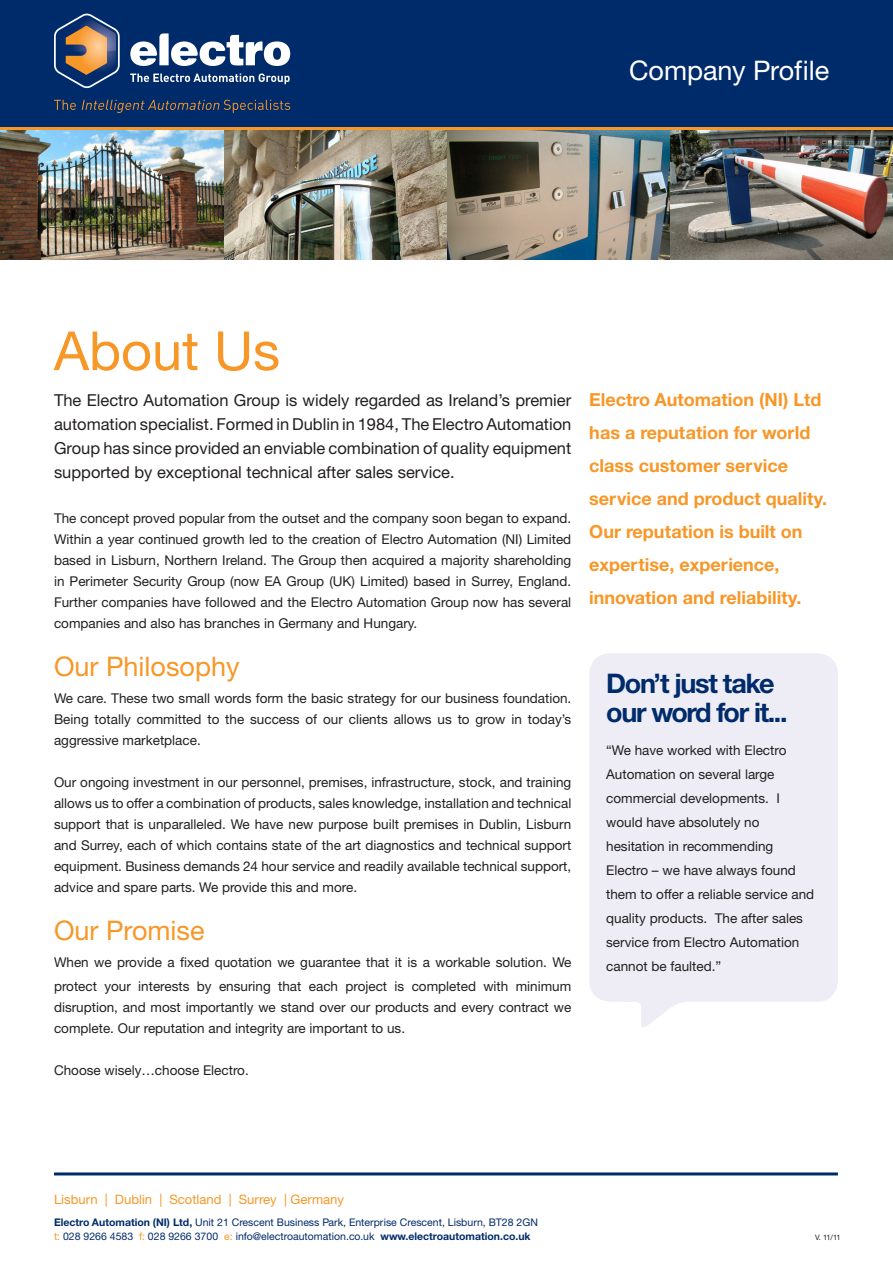
<style>
.page{position:relative;width:893px;height:1263px;background:#fff}
.page>*{position:absolute;margin:0;border:0;box-sizing:border-box;transform-origin:0 0}
.t1{font:54px "Helvetica Neue";color:#f79727}
.t2{font:700 27px "Helvetica Neue CE";letter-spacing:-.05em;color:#002b6a}
.t3{font:27px "Helvetica Neue";color:#f79727}
.t4{font:27px "Helvetica Neue CE";color:#fff}
.t5{font:700 18px/33px "Helvetica Neue CE";color:#f79727}
.t6{font:16.5px/24px "Helvetica Neue";color:#231f20;text-align:justify}
.t7{font:13.5px/21px "Helvetica Neue";color:#231f20;text-align:justify}
.t8{font:13.05px "Helvetica Neue CE";color:#f79727}
.t9{font:10.5px "Helvetica Neue CE";color:#002b6a}
.t10{font:7.5px "Helvetica Neue CE";color:#231f20}
.s1{font-weight:700}
.s2{color:#f79727}
</style>
<div class="page">
<img style="left:223px;top:130px;width:224px;height:129px">
<img style="left:447px;top:130px;width:223px;height:129px">
<img style="left:670px;top:130px;width:223px;height:129px">
<img style="left:0;top:130px;width:223px;height:129px">
<div style="left:589px;top:653px;width:249px;height:374px;background:#eeedf6"></div>
<hr style="left:54px;top:1172px;width:784px;height:3px;background:#002b6a">
<div style="left:0;top:13px;width:893px;height:117px;background:#f79727"></div>
<div style="left:0;top:0;width:893px;height:127px;background:#002b6a"></div>
<svg style="left:54px;top:100px;width:236px;height:13px"></svg>
<svg style="left:130px;top:33px;width:160px;height:33px"></svg>
<svg style="left:54px;top:13px;width:66px;height:76px"></svg>
<svg style="left:130px;top:73px;width:160px;height:11px"></svg>
<p class="t4" style="left:629px;top:54px;width:202px">Company Profile</p>
<p class="t1" style="left:54px;top:319px;width:228px">About Us</p>
<p class="t6" style="left:54px;top:388px;width:519px">The Electro Automation Group is widely regarded as Ireland’s premier automation specialist. Formed in Dublin in 1984, The Electro Automation Group has since provided an enviable combination of quality equipment supported by exceptional technical after sales service.</p>
<p class="t7" style="left:54px;top:508px;width:519px">The concept proved popular from the outset and the company soon began to expand.<br>Within a year continued growth led to the creation of Electro Automation (NI) Limited based in Lisburn, Northern Ireland. The Group then acquired a majority shareholding in Perimeter Security Group (now EA Group (UK) Limited) based in Surrey, England.<br>Further companies have followed and the Electro Automation Group now has several companies and also has branches in Germany and Hungary.</p>
<p class="t3" style="left:54px;top:650px;width:187px">Our Philosophy</p>
<p class="t7" style="left:54px;top:688px;width:519px">We care. These two small words form the basic strategy for our business foundation.<br>Being totally committed to the success of our clients allows us to grow in today’s aggressive marketplace.</p>
<p class="t7" style="left:54px;top:772px;width:519px">Our ongoing investment in our personnel, premises, infrastructure, stock, and training allows us to offer a combination of products, sales knowledge, installation and technical support that is unparalleled. We have new purpose built premises in Dublin, Lisburn and Surrey, each of which contains state of the art diagnostics and technical support equipment. Business demands 24 hour service and readily available technical support, advice and spare parts. We provide this and more.</p>
<p class="t3" style="left:54px;top:914px;width:152px">Our Promise</p>
<p class="t7" style="left:54px;top:950px;width:519px;line-height:24px">When we provide a fixed quotation we guarantee that it is a workable solution. We protect your interests by ensuring that each project is completed with minimum</p>
<p class="t7" style="left:54px;top:997px;width:519px">disruption, and most importantly we stand over our products and every contract we complete. Our reputation and integrity are important to us.</p>
<p class="t7" style="left:54px;top:1060px;width:196px">Choose wisely…choose Electro.</p>
<p class="t5" style="left:589px;top:383px;width:239px">Electro Automation (NI) Ltd has a reputation for world class customer service service and product quality.<br>Our reputation is built on expertise, experience, innovation and reliability.</p>
<p class="t2" style="left:606px;top:667px;width:170px">Don’t just take</p>
<p class="t2" style="left:606px;top:696px;width:183px">our word for it...</p>
<p class="t7" style="left:606px;top:738px;width:210px;line-height:24px;text-align:left">“We have worked with Electro<br>Automation on several large commercial developments. I would have absolutely no hesitation in recommending<br>Electro – we have always found them to offer a reliable service and quality products. The after sales service from Electro Automation cannot be faulted.”</p>
<p class="t8" style="left:54px;top:1192px;width:291px">Lisburn | Dublin | Scotland | Surrey | Germany</p>
<p class="t9" style="left:54px;top:1216px;width:485px"><span class="s1">Electro Automation (NI) Ltd,</span> Unit 21 Crescent Business Park, Enterprise Crescent, Lisburn, BT28 2GN</p>
<p class="t9" style="left:54px;top:1230px;width:478px"><span class="s2">t:</span> 028 9266 4583 <span class="s2">f:</span> 028 9266 3700 <span class="s2">e:</span> info@electroautomation.co.uk <span class="s1">www.electroautomation.co.uk</span></p>
<p class="t10" style="left:815px;top:1233px;width:27px">V. 11/11</p>
</div>
